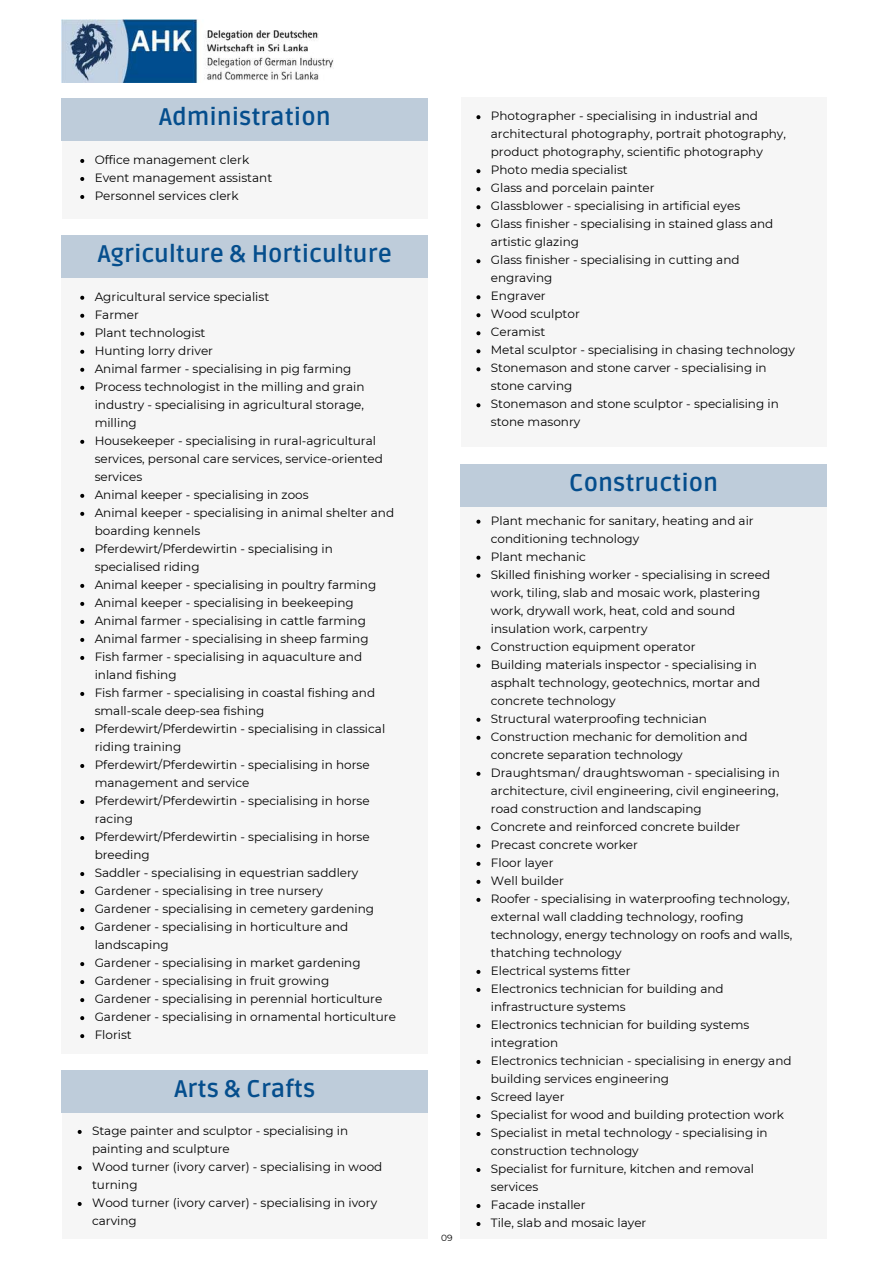
<style>
.page{position:relative;width:894px;height:1264px;background:#fff}
.page>*{position:absolute;margin:0;border:0;box-sizing:border-box;transform-origin:0 0}
.t1{font:700 24px "Ruda";color:#054e8d}
.t2{font:12px/18px "Montserrat";color:#000}
.t3{font:9px "Montserrat";color:#000}
</style>
<div class="page">
<img style="left:62px;top:19px;width:271px;height:63px">
<div style="left:62px;top:140px;width:366px;height:79px;background:#f6f6f6"></div>
<svg style="left:80px;top:159px;width:4px;height:4px"></svg>
<svg style="left:80px;top:177px;width:4px;height:4px"></svg>
<svg style="left:80px;top:195px;width:4px;height:4px"></svg>
<div style="left:460px;top:98px;width:366px;height:349px;background:#f6f6f6"></div>
<div style="left:62px;top:277px;width:366px;height:776px;background:#f6f6f6"></div>
<svg style="left:80px;top:296px;width:4px;height:4px"></svg>
<svg style="left:80px;top:314px;width:4px;height:4px"></svg>
<svg style="left:80px;top:332px;width:4px;height:4px"></svg>
<svg style="left:80px;top:350px;width:4px;height:4px"></svg>
<svg style="left:80px;top:368px;width:4px;height:4px"></svg>
<svg style="left:80px;top:386px;width:4px;height:4px"></svg>
<svg style="left:80px;top:440px;width:4px;height:4px"></svg>
<svg style="left:80px;top:494px;width:4px;height:4px"></svg>
<svg style="left:80px;top:512px;width:4px;height:4px"></svg>
<svg style="left:80px;top:548px;width:4px;height:4px"></svg>
<svg style="left:80px;top:584px;width:4px;height:4px"></svg>
<svg style="left:80px;top:602px;width:4px;height:4px"></svg>
<svg style="left:80px;top:620px;width:4px;height:4px"></svg>
<svg style="left:80px;top:638px;width:4px;height:4px"></svg>
<svg style="left:80px;top:656px;width:4px;height:4px"></svg>
<svg style="left:80px;top:692px;width:4px;height:4px"></svg>
<svg style="left:80px;top:728px;width:4px;height:4px"></svg>
<svg style="left:80px;top:764px;width:4px;height:4px"></svg>
<svg style="left:80px;top:800px;width:4px;height:4px"></svg>
<svg style="left:80px;top:836px;width:4px;height:4px"></svg>
<svg style="left:80px;top:872px;width:4px;height:4px"></svg>
<svg style="left:80px;top:890px;width:4px;height:4px"></svg>
<svg style="left:80px;top:908px;width:4px;height:4px"></svg>
<svg style="left:80px;top:926px;width:4px;height:4px"></svg>
<svg style="left:80px;top:962px;width:4px;height:4px"></svg>
<svg style="left:80px;top:980px;width:4px;height:4px"></svg>
<svg style="left:80px;top:998px;width:4px;height:4px"></svg>
<svg style="left:80px;top:1016px;width:4px;height:4px"></svg>
<svg style="left:80px;top:1034px;width:4px;height:4px"></svg>
<svg style="left:476px;top:115px;width:4px;height:4px"></svg>
<svg style="left:476px;top:169px;width:4px;height:4px"></svg>
<svg style="left:476px;top:187px;width:4px;height:4px"></svg>
<svg style="left:476px;top:205px;width:4px;height:4px"></svg>
<svg style="left:476px;top:223px;width:4px;height:4px"></svg>
<svg style="left:476px;top:259px;width:4px;height:4px"></svg>
<svg style="left:476px;top:295px;width:4px;height:4px"></svg>
<svg style="left:476px;top:313px;width:4px;height:4px"></svg>
<svg style="left:476px;top:331px;width:4px;height:4px"></svg>
<svg style="left:476px;top:349px;width:4px;height:4px"></svg>
<svg style="left:476px;top:367px;width:4px;height:4px"></svg>
<svg style="left:476px;top:403px;width:4px;height:4px"></svg>
<div style="left:460px;top:506px;width:366px;height:732px;background:#f6f6f6"></div>
<svg style="left:476px;top:519px;width:4px;height:4px"></svg>
<svg style="left:476px;top:555px;width:4px;height:4px"></svg>
<svg style="left:476px;top:573px;width:4px;height:4px"></svg>
<svg style="left:476px;top:645px;width:4px;height:4px"></svg>
<svg style="left:476px;top:663px;width:4px;height:4px"></svg>
<svg style="left:476px;top:717px;width:4px;height:4px"></svg>
<svg style="left:476px;top:735px;width:4px;height:4px"></svg>
<svg style="left:476px;top:771px;width:4px;height:4px"></svg>
<svg style="left:476px;top:825px;width:4px;height:4px"></svg>
<svg style="left:476px;top:843px;width:4px;height:4px"></svg>
<svg style="left:476px;top:861px;width:4px;height:4px"></svg>
<svg style="left:476px;top:879px;width:4px;height:4px"></svg>
<svg style="left:476px;top:897px;width:4px;height:4px"></svg>
<svg style="left:476px;top:969px;width:4px;height:4px"></svg>
<svg style="left:476px;top:987px;width:4px;height:4px"></svg>
<svg style="left:476px;top:1023px;width:4px;height:4px"></svg>
<svg style="left:476px;top:1060px;width:4px;height:3px"></svg>
<svg style="left:476px;top:1096px;width:4px;height:3px"></svg>
<svg style="left:476px;top:1114px;width:4px;height:3px"></svg>
<svg style="left:476px;top:1132px;width:4px;height:3px"></svg>
<svg style="left:476px;top:1168px;width:4px;height:3px"></svg>
<svg style="left:476px;top:1204px;width:4px;height:3px"></svg>
<svg style="left:476px;top:1222px;width:4px;height:3px"></svg>
<div style="left:62px;top:1112px;width:365px;height:126px;background:#f6f6f6"></div>
<svg style="left:78px;top:1129px;width:4px;height:4px"></svg>
<svg style="left:78px;top:1166px;width:4px;height:3px"></svg>
<svg style="left:78px;top:1202px;width:4px;height:3px"></svg>
<div style="left:62px;top:98px;width:366px;height:42px;background:#beccda"></div>
<div style="left:62px;top:235px;width:366px;height:42px;background:#beccda"></div>
<div style="left:62px;top:1069px;width:366px;height:43px;background:#beccda"></div>
<div style="left:460px;top:464px;width:366px;height:42px;background:#beccda"></div>
<h1 class="t1" style="left:159px;top:103px;width:173px">Administration</h1>
<p class="t2" style="left:95px;top:151px;width:179px">Office management clerk<br>Event management assistant<br>Personnel services clerk</p>
<h1 class="t1" style="left:98px;top:239px;width:295px">Agriculture &amp; Horticulture</h1>
<p class="t2" style="left:95px;top:287px;width:303px">Agricultural service specialist<br>Farmer<br>Plant technologist<br>Hunting lorry driver<br>Animal farmer - specialising in pig farming Process technologist in the milling and grain industry - specialising in agricultural storage, milling<br>Housekeeper - specialising in rural-agricultural services, personal care services, service-oriented services<br>Animal keeper - specialising in zoos<br>Animal keeper - specialising in animal shelter and boarding kennels<br>Pferdewirt/Pferdewirtin - specialising in specialised riding<br>Animal keeper - specialising in poultry farming Animal keeper - specialising in beekeeping Animal farmer - specialising in cattle farming Animal farmer - specialising in sheep farming Fish farmer - specialising in aquaculture and inland fishing<br>Fish farmer - specialising in coastal fishing and small-scale deep-sea fishing Pferdewirt/Pferdewirtin - specialising in classical riding training<br>Pferdewirt/Pferdewirtin - specialising in horse management and service<br>Pferdewirt/Pferdewirtin - specialising in horse racing<br>Pferdewirt/Pferdewirtin - specialising in horse breeding<br>Saddler - specialising in equestrian saddlery Gardener - specialising in tree nursery<br>Gardener - specialising in cemetery gardening Gardener - specialising in horticulture and landscaping<br>Gardener - specialising in market gardening Gardener - specialising in fruit growing<br>Gardener - specialising in perennial horticulture Gardener - specialising in ornamental horticulture Florist</p>
<h1 class="t1" style="left:174px;top:1074px;width:142px">Arts &amp; Crafts</h1>
<p class="t2" style="left:92px;top:1121px;width:292px">Stage painter and sculptor - specialising in painting and sculpture<br>Wood turner (ivory carver) - specialising in wood turning<br>Wood turner (ivory carver) - specialising in ivory carving</p>
<p class="t3" style="left:441px;top:1232px;width:13px">09</p>
<p class="t2" style="left:490px;top:107px;width:305px">Photographer - specialising in industrial and architectural photography, portrait photography, product photography, scientific photography<br>Photo media specialist<br>Glass and porcelain painter<br>Glassblower - specialising in artificial eyes<br>Glass finisher - specialising in stained glass and artistic glazing<br>Glass finisher - specialising in cutting and engraving<br>Engraver<br>Wood sculptor<br>Ceramist<br>Metal sculptor - specialising in chasing technology<br>Stonemason and stone carver - specialising in stone carving<br>Stonemason and stone sculptor - specialising in stone masonry</p>
<h1 class="t1" style="left:569px;top:469px;width:150px">Construction</h1>
<p class="t2" style="left:490px;top:511px;width:303px">Plant mechanic for sanitary, heating and air conditioning technology<br>Plant mechanic<br>Skilled finishing worker - specialising in screed work, tiling, slab and mosaic work, plastering work, drywall work, heat, cold and sound insulation work, carpentry<br>Construction equipment operator<br>Building materials inspector - specialising in asphalt technology, geotechnics, mortar and concrete technology<br>Structural waterproofing technician<br>Construction mechanic for demolition and concrete separation technology<br>Draughtsman/ draughtswoman - specialising in architecture, civil engineering, civil engineering, road construction and landscaping<br>Concrete and reinforced concrete builder<br>Precast concrete worker<br>Floor layer<br>Well builder<br>Roofer - specialising in waterproofing technology, external wall cladding technology, roofing technology, energy technology on roofs and walls, thatching technology<br>Electrical systems fitter<br>Electronics technician for building and infrastructure systems<br>Electronics technician for building systems integration<br>Electronics technician - specialising in energy and building services engineering<br>Screed layer<br>Specialist for wood and building protection work Specialist in metal technology - specialising in construction technology<br>Specialist for furniture, kitchen and removal services<br>Facade installer<br>Tile, slab and mosaic layer</p>
</div>
